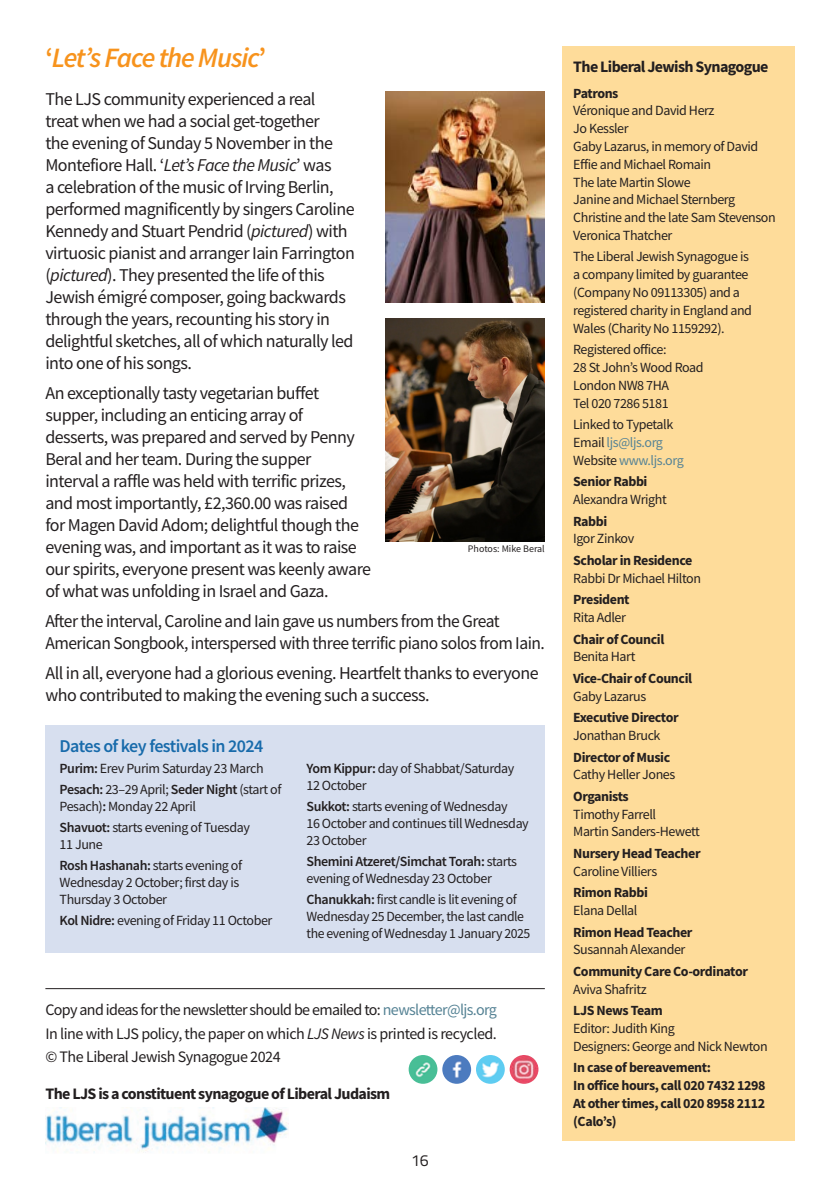
<style>
.page{position:relative;width:840px;height:1191px;background:#fff}
.page>*{position:absolute;margin:0;border:0;box-sizing:border-box;transform-origin:0 0}
.C_head{font:italic 600 28px "Source Sans Pro";letter-spacing:-.04em;color:#f7931d}
.MT{font:18px/22px "Source Sans Pro";letter-spacing:-.03em;color:#231f20}
.TLC_subhead{font:600 18px "Source Sans Pro";letter-spacing:-.03em;color:#186bab}
.t1{font:16px "Source Sans Pro";letter-spacing:-.03em;color:#231f20}
.t2{font:700 16px "Source Sans Pro";letter-spacing:-.04em;color:#231f20}
.t3{font:16px "Titillium Web";color:#231f20}
.MT-2{font:14px/17.8px "Source Sans Pro";letter-spacing:-.03em;color:#231f20}
.t4{font:700 14px/17.8px "Source Sans Pro";letter-spacing:-.03em;color:#231f20}
.t5{font:10px "Source Sans Pro";color:#231f20}
.s1{font-style:normal}
.s2{font-style:italic}
.s3{font-weight:600}
.s4{color:#568395}
.s5{font-weight:700}
.s6{font-weight:400}
</style>
<div class="page">
<div style="left:561px;top:46px;width:233px;height:1094px;background:#fedc9a"></div>
<hr style="left:45px;top:988px;width:499px;height:1px;background:#231f20">
<img style="left:45px;top:1107px;width:243px;height:46px">
<img style="left:475px;top:1055px;width:29px;height:28px;border-radius:14px">
<img style="left:442px;top:1055px;width:29px;height:28px;border-radius:14px">
<img style="left:408px;top:1055px;width:29px;height:28px;border-radius:14px">
<img style="left:509px;top:1055px;width:29px;height:28px;border-radius:14px">
<div style="left:45px;top:724px;width:499px;height:228px;background:#d7dfef"></div>
<img style="left:386px;top:91px;width:158px;height:211px">
<img style="left:386px;top:319px;width:158px;height:223px">
<p class="C_head" style="left:45px;top:39px;width:222px"><span class="s1">‘</span>Let’s Face the Music<span class="s1">’</span></p>
<p class="MT" style="left:45px;top:87px;width:311px">The LJS community experienced a real<br>treat when we had a social get-together<br>the evening of Sunday 5 November in the Montefiore Hall. ‘<span class="s2">Let’s Face the Music</span>’ was<br>a celebration of the music of Irving Berlin, performed magnificently by singers Caroline Kennedy and Stuart Pendrid (<span class="s2">pictured</span>) with virtuosic pianist and arranger Iain Farrington (<span class="s2">pictured</span>). They presented the life of this Jewish émigré composer, going backwards through the years, recounting his story in delightful sketches, all of which naturally led into one of his songs.</p>
<p class="MT" style="left:45px;top:381px;width:327px">An exceptionally tasty vegetarian buffet supper, including an enticing array of<br>desserts, was prepared and served by Penny Beral and her team. During the supper<br>interval a raffle was held with terrific prizes, and most importantly, £2,360.00 was raised for Magen David Adom; delightful though the evening was, and important as it was to raise our spirits, everyone present was keenly aware of what was unfolding in Israel and Gaza.</p>
<p class="MT" style="left:45px;top:609px;width:500px">After the interval, Caroline and Iain gave us numbers from the Great<br>American Songbook, interspersed with three terrific piano solos from Iain.</p>
<p class="MT" style="left:45px;top:661px;width:494px">All in all, everyone had a glorious evening. Heartfelt thanks to everyone who contributed to making the evening such a success.</p>
<p class="t5" style="left:467px;top:543px;width:78px">Photos: Mike Beral</p>
<p class="TLC_subhead" style="left:60px;top:734px;width:205px">Dates of key festivals in 2024</p>
<p class="MT-2" style="left:60px;top:759px;width:205px"><span class="s3">Purim:</span> Erev Purim Saturday 23 March</p>
<p class="MT-2" style="left:60px;top:781px;width:223px;line-height:17px"><span class="s3">Pesach:</span> 23–29 April; <span class="s3">Seder Night</span> (start of<br>Pesach)<span class="s3">:</span> Monday 22 April</p>
<p class="MT-2" style="left:60px;top:819px;width:192px;line-height:17px"><span class="s3">Shavuot:</span> starts evening of Tuesday<br>11 June</p>
<p class="MT-2" style="left:60px;top:857px;width:184px;line-height:17px"><span class="s3">Rosh Hashanah:</span> starts evening of<br>Wednesday 2 October; first day is<br>Thursday 3 October</p>
<p class="MT-2" style="left:60px;top:911px;width:214px"><span class="s3">Kol Nidre:</span> evening of Friday 11 October</p>
<p class="MT-2" style="left:306px;top:760px;width:209px;line-height:17px"><span class="s3">Yom Kippur:</span> day of Shabbat/Saturday<br>12 October</p>
<p class="MT-2" style="left:306px;top:798px;width:224px;line-height:17px"><span class="s3">Sukkot:</span> starts evening of Wednesday<br>16 October and continues till Wednesday<br>23 October</p>
<p class="MT-2" style="left:306px;top:853px;width:212px;line-height:17px"><span class="s3">Shemini Atzeret/Simchat Torah:</span> starts evening of Wednesday 23 October</p>
<p class="MT-2" style="left:306px;top:891px;width:225px;line-height:17px"><span class="s3">Chanukkah:</span> first candle is lit evening of<br>Wednesday 25 December, the last candle the evening of Wednesday 1 January 2025</p>
<p class="t1" style="left:45px;top:999px;width:453px">Copy and ideas for the newsletter should be emailed to: <span class="s4">newsletter@ljs.org</span></p>
<p class="t1" style="left:45px;top:1023px;width:453px">In line with LJS policy, the paper on which <span class="s2">LJS News</span> is printed is recycled.</p>
<p class="t1" style="left:45px;top:1047px;width:236px">© The Liberal Jewish Synagogue 2024</p>
<p class="t2" style="left:45px;top:1082px;width:346px">The LJS is a constituent synagogue of Liberal Judaism</p>
<p class="t3" style="left:411px;top:1148px;width:19px">16</p>
<p class="t2" style="left:573px;top:56px;width:196px">The Liberal Jewish Synagogue</p>
<p class="MT-2" style="left:573px;top:84px;width:204px"><span class="s5">Patrons<br></span>Véronique and David Herz<br>Jo Kessler<br>Gaby Lazarus, in memory of David<br>Effie and Michael Romain<br>The late Martin Slowe<br>Janine and Michael Sternberg<br>Christine and the late Sam Stevenson<br>Veronica Thatcher</p>
<p class="MT-2" style="left:573px;top:248px;width:180px">The Liberal Jewish Synagogue is a company limited by guarantee (Company No 09113305) and a registered charity in England and<br>Wales (Charity No 1159292).</p>
<p class="MT-2" style="left:573px;top:340px;width:132px">Registered office:<br>28 St John’s Wood Road<br>London NW8 7HA<br>Tel 020 7286 5181</p>
<p class="MT-2" style="left:573px;top:415px;width:112px">Linked to Typetalk<br>Email <span class="s4">ljs@ljs.org<br></span>Website <span class="s4">www.ljs.org</span></p>
<p class="MT-2" style="left:573px;top:472px;width:95px"><span class="s5">Senior Rabbi<br></span>Alexandra Wright</p>
<p class="MT-2" style="left:573px;top:512px;width:62px"><span class="s5">Rabbi<br></span>Igor Zinkov</p>
<p class="MT-2" style="left:573px;top:551px;width:129px"><span class="s5">Scholar in Residence<br></span>Rabbi Dr Michael Hilton</p>
<p class="t4" style="left:573px;top:590px;width:58px">President<br><span class="s6">Rita Adler</span></p>
<p class="t4" style="left:573px;top:630px;width:93px">Chair of Council<br><span class="s6">Benita Hart</span></p>
<p class="t4" style="left:573px;top:669px;width:120px">Vice-Chair of Council<br><span class="s6">Gaby Lazarus</span></p>
<p class="t4" style="left:573px;top:708px;width:107px">Executive Director<br><span class="s6">Jonathan Bruck</span></p>
<p class="MT-2" style="left:573px;top:748px;width:103px"><span class="s5">Director of Music<br></span>Cathy Heller Jones</p>
<p class="MT-2" style="left:573px;top:787px;width:128px"><span class="s5">Organists<br></span>Timothy Farrell<br>Martin Sanders-Hewett</p>
<p class="t4" style="left:573px;top:844px;width:129px">Nursery Head Teacher<br><span class="s6">Caroline Villiers</span></p>
<p class="MT-2" style="left:573px;top:883px;width:76px"><span class="s5">Rimon Rabbi<br></span>Elana Dellal</p>
<p class="MT-2" style="left:573px;top:923px;width:121px"><span class="s5">Rimon Head Teacher<br></span>Susannah Alexander</p>
<p class="t4" style="left:573px;top:962px;width:176px">Community Care Co-ordinator<br><span class="s6">Aviva Shafritz</span></p>
<p class="MT-2" style="left:573px;top:1001px;width:196px"><span class="s5">LJS News Team<br></span>Editor: Judith King<br>Designers: George and Nick Newton</p>
<p class="t4" style="left:573px;top:1058px;width:193px">In case of bereavement:<br>In office hours, call 020 7432 1298<br>At other times, call 020 8958 2112 (Calo’s)</p>
</div>
